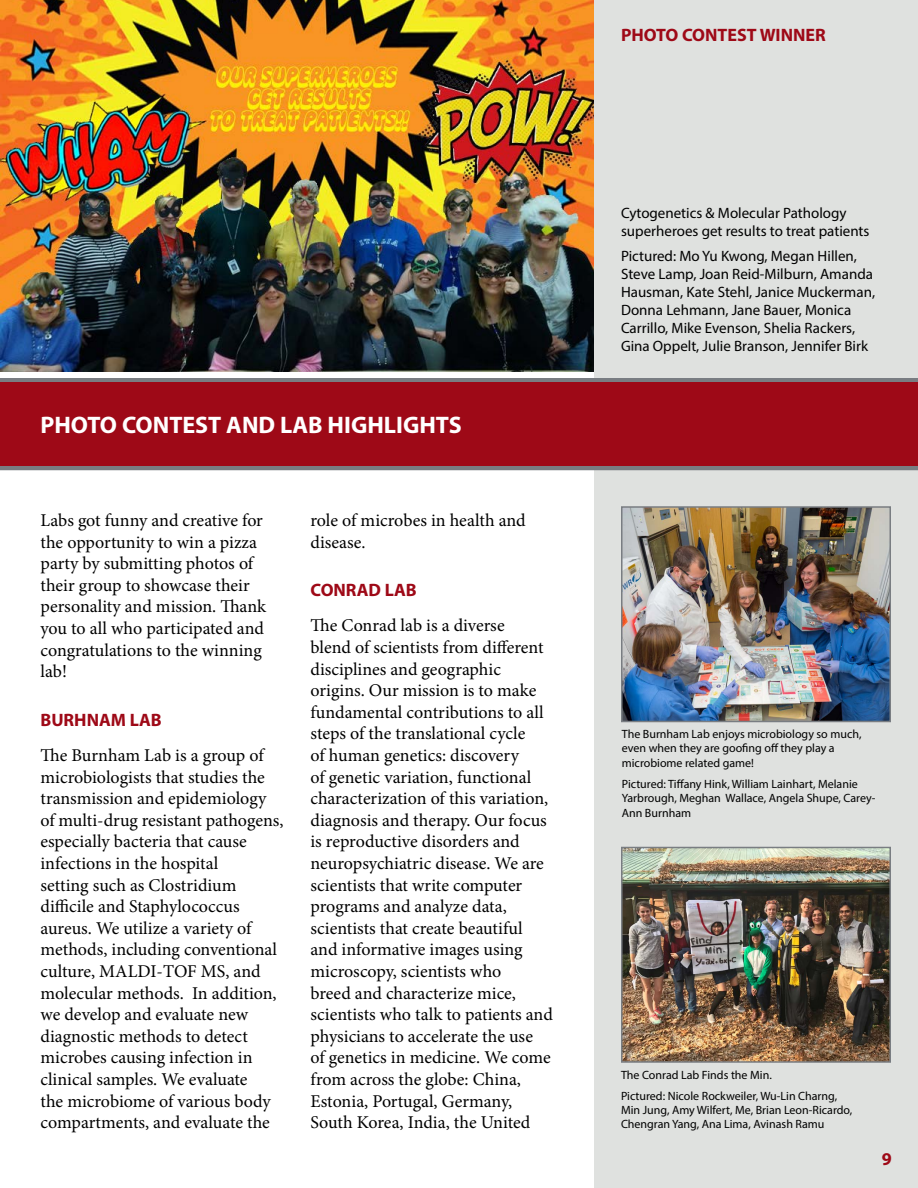
<style>
.page{position:relative;width:918px;height:1188px;background:#fff}
.page>*{position:absolute;margin:0;border:0;box-sizing:border-box;transform-origin:0 0}
.t1{font:700 24px "Myriad Pro";color:#fff}
.t2{font:18px/21.6px "Minion Pro";color:#000}
.t3{font:700 18px "Myriad Pro";color:#9e0917}
.t4{font:15px/18px "Myriad Pro";color:#000}
.t5{font:12px/14.4px "Myriad Pro";color:#000}
</style>
<div class="page">
<div style="left:594px;top:0;width:324px;height:1188px;background:#dfe1df"></div>
<img style="left:0;top:0;width:594px;height:371px">
<img style="left:624px;top:509px;width:264px;height:210px">
<div style="left:621px;top:506px;width:270px;height:216px;border:2px solid #797d82"></div>
<img style="left:624px;top:850px;width:264px;height:210px">
<div style="left:621px;top:847px;width:270px;height:216px;border:2px solid #797d82"></div>
<hr style="left:0;top:378px;width:918px;height:4px;background:#797d82">
<hr style="left:0;top:466px;width:918px;height:4px;background:#797d82">
<div style="left:0;top:382px;width:918px;height:84px;background:#9e0917"></div>
<h1 class="t1" style="left:40px;top:409px;width:423px">PHOTO CONTEST AND LAB HIGHLIGHTS</h1>
<p class="t2" style="left:41px;top:510px;width:227px">Labs got funny and creative for the opportunity to win a pizza party by submitting photos of their group to showcase their personality and mission. Thank you to all who participated and congratulations to the winning lab!</p>
<p class="t3" style="left:41px;top:708px;width:123px">BURHNAM LAB</p>
<p class="t2" style="left:41px;top:745px;width:245px">The Burnham Lab is a group of microbiologists that studies the transmission and epidemiology of multi-drug resistant pathogens, especially bacteria that cause infections in the hospital<br>setting such as Clostridium difficile and Staphylococcus aureus. We utilize a variety of methods, including conventional culture, MALDI-TOF MS, and molecular methods. In addition, we develop and evaluate new diagnostic methods to detect microbes causing infection in clinical samples. We evaluate<br>the microbiome of various body compartments, and evaluate the</p>
<p class="t2" style="left:311px;top:510px;width:217px">role of microbes in health and disease.</p>
<p class="t3" style="left:311px;top:578px;width:108px">CONRAD LAB</p>
<p class="t2" style="left:311px;top:615px;width:244px">The Conrad lab is a diverse<br>blend of scientists from different disciplines and geographic origins. Our mission is to make fundamental contributions to all steps of the translational cycle<br>of human genetics: discovery<br>of genetic variation, functional characterization of this variation, diagnosis and therapy. Our focus is reproductive disorders and neuropsychiatric disease. We are scientists that write computer programs and analyze data, scientists that create beautiful and informative images using microscopy, scientists who<br>breed and characterize mice, scientists who talk to patients and physicians to accelerate the use<br>of genetics in medicine. We come from across the globe: China,<br>Estonia, Portugal, Germany,<br>South Korea, India, the United</p>
<p class="t3" style="left:621px;top:23px;width:206px">PHOTO CONTEST WINNER</p>
<p class="t4" style="left:621px;top:204px;width:250px">Cytogenetics &amp; Molecular Pathology superheroes get results to treat patients</p>
<p class="t4" style="left:621px;top:247px;width:256px">Pictured: Mo Yu Kwong, Megan Hillen, Steve Lamp, Joan Reid-Milburn, Amanda Hausman, Kate Stehl, Janice Muckerman, Donna Lehmann, Jane Bauer, Monica Carrillo, Mike Evenson, Shelia Rackers, Gina Oppelt, Julie Branson, Jennifer Birk</p>
<p class="t5" style="left:622px;top:727px;width:241px">The Burnham Lab enjoys microbiology so much, even when they are goofing off they play a microbiome related game!</p>
<p class="t5" style="left:622px;top:777px;width:255px">Pictured: Tiffany Hink, William Lainhart, Melanie<br>Yarbrough, Meghan Wallace, Angela Shupe, Carey-<br>Ann Burnham</p>
<p class="t5" style="left:621px;top:1064px;width:218px;line-height:21.1px">The Conrad Lab Finds the Min.<br>Pictured: Nicole Rockweiler, Wu-Lin Charng,</p>
<p class="t5" style="left:621px;top:1103px;width:233px">Min Jung, Amy Wilfert, Me, Brian Leon-Ricardo,<br>Chengran Yang, Ana Lima, Avinash Ramu</p>
<p class="t3" style="left:882px;top:1148px;width:11px">9</p>
</div>
